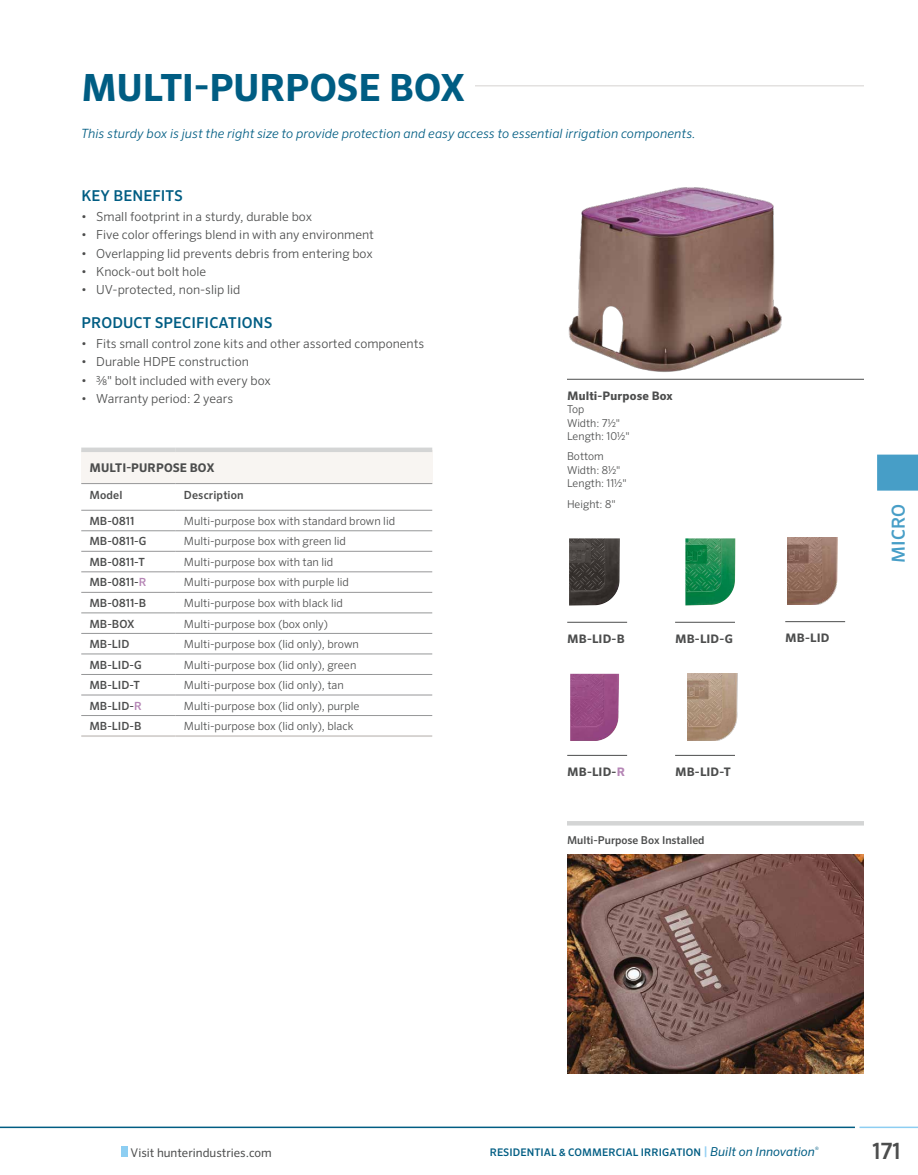
<style>
.page{position:relative;width:918px;height:1175px;background:#fff}
.page>*{position:absolute;margin:0;border:0;box-sizing:border-box;transform-origin:0 0}
.t1{font:700 37.5px "Sero Pro";letter-spacing:-.005em;color:#005d83}
.t2{font:500 22.5px "Sero Pro";color:#4c4d4d}
.t3{font:500 18px "Sero Pro";letter-spacing:.01em;color:#479ec7}
.t4{font:500 15px "Sero Pro";letter-spacing:.01em;color:#005d83}
.t5{font:italic 300 12.75px "Sero Pro";letter-spacing:.005em;color:#005d83}
.t6{font:300 12.45px "Sero Pro";color:#4c4d4d}
.t7{font:12px "Sero Pro";color:#4c4d4d}
.t8{font:700 12px "Sero Pro";letter-spacing:.01em;color:#4c4d4d}
.t9{font:700 11.7px "Sero Pro";letter-spacing:.005em;color:#4c4d4d}
.t10{font:300 11.25px "Sero Pro";color:#4c4d4d}
.t11{font:500 11.25px "Sero Pro";color:#4c4d4d}
.t12{font:300 10.8px/13.5px "Sero Pro";color:#4c4d4d}
.t13{font:500 10.8px "Sero Pro";color:#4c4d4d}
.t14{font:500 10.5px "Sero Pro";letter-spacing:.01em;color:#005d83}
.s1{color:#b585b5}
.s2{font-size:12px;color:#95d1f3}
.s3{font-weight:400;font-style:italic;font-size:12.3px}
</style>
<div class="page">
<hr style="left:81px;top:85px;width:783px;height:1px;background:#d5d2d0">
<div style="left:122px;top:1146px;width:6px;height:10px;background:#8dcef2"></div>
<hr style="left:0;top:1126px;width:855px;height:2px;background:#005d83">
<hr style="left:860px;top:1126px;width:58px;height:2px;background:#8dcef2">
<div style="left:877px;top:454px;width:41px;height:36px;background:#479ec7"></div>
<div style="left:81px;top:56px;width:393px;height:45px;background:#fff"></div>
<div style="left:81px;top:450px;width:351px;height:33px;background:#f8f5f2"></div>
<svg style="left:81px;top:509px;width:351px;height:187px"></svg>
<div style="left:81px;top:447px;width:95px;height:5px;background:#d4d5d5"></div>
<div style="left:176px;top:447px;width:256px;height:5px;background:#d4d5d5"></div>
<hr style="left:81px;top:483px;width:95px;height:1px;background:#969798">
<hr style="left:176px;top:483px;width:256px;height:1px;background:#969798">
<hr style="left:81px;top:510px;width:95px;height:1px;background:#969798">
<hr style="left:176px;top:510px;width:256px;height:1px;background:#969798">
<hr style="left:81px;top:530px;width:95px;height:1px;background:#969798">
<hr style="left:176px;top:530px;width:256px;height:1px;background:#969798">
<hr style="left:81px;top:551px;width:95px;height:1px;background:#969798">
<hr style="left:176px;top:551px;width:256px;height:1px;background:#969798">
<hr style="left:81px;top:571px;width:95px;height:1px;background:#969798">
<hr style="left:176px;top:571px;width:256px;height:1px;background:#969798">
<hr style="left:81px;top:592px;width:95px;height:1px;background:#969798">
<hr style="left:176px;top:592px;width:256px;height:1px;background:#969798">
<hr style="left:81px;top:612px;width:95px;height:1px;background:#969798">
<hr style="left:176px;top:612px;width:256px;height:1px;background:#969798">
<hr style="left:81px;top:633px;width:95px;height:1px;background:#969798">
<hr style="left:176px;top:633px;width:256px;height:1px;background:#969798">
<hr style="left:81px;top:653px;width:95px;height:1px;background:#969798">
<hr style="left:176px;top:653px;width:256px;height:1px;background:#969798">
<hr style="left:81px;top:674px;width:95px;height:1px;background:#969798">
<hr style="left:176px;top:674px;width:256px;height:1px;background:#969798">
<hr style="left:81px;top:694px;width:95px;height:1px;background:#969798">
<hr style="left:176px;top:694px;width:256px;height:1px;background:#969798">
<hr style="left:81px;top:715px;width:95px;height:1px;background:#969798">
<hr style="left:176px;top:715px;width:256px;height:1px;background:#969798">
<hr style="left:81px;top:735px;width:95px;height:2px;background:#d5d2d0">
<hr style="left:176px;top:735px;width:256px;height:2px;background:#d5d2d0">
<hr style="left:567px;top:379px;width:297px;height:1px;background:#4c4d4d">
<img style="left:569px;top:538px;width:40px;height:67px">
<img style="left:685px;top:538px;width:37px;height:67px">
<img style="left:570px;top:674px;width:39px;height:67px">
<img style="left:688px;top:674px;width:50px;height:67px">
<hr style="left:567px;top:622px;width:60px;height:1px;background:#4c4d4d">
<hr style="left:567px;top:755px;width:60px;height:1px;background:#4c4d4d">
<hr style="left:675px;top:622px;width:60px;height:1px;background:#4c4d4d">
<hr style="left:675px;top:755px;width:60px;height:1px;background:#4c4d4d">
<img style="left:567px;top:187px;width:235px;height:193px">
<img style="left:788px;top:538px;width:50px;height:67px">
<hr style="left:785px;top:621px;width:60px;height:1px;background:#4c4d4d">
<img style="left:567px;top:854px;width:297px;height:219px">
<hr style="left:567px;top:821px;width:297px;height:4px;background:#d4d5d5">
<h1 class="t1" style="left:81px;top:65px;width:386px">MULTI-PURPOSE BOX</h1>
<p class="t5" style="left:81px;top:126px;width:616px">This sturdy box is just the right size to provide protection and easy access to essential irrigation components.</p>
<h3 class="t4" style="left:81px;top:186px;width:103px">KEY BENEFITS</h3>
<p class="t6" style="left:81px;top:209px;width:232px">• Small footprint in a sturdy, durable box</p>
<p class="t6" style="left:81px;top:228px;width:294px">• Five color offerings blend in with any environment</p>
<p class="t6" style="left:81px;top:246px;width:293px">• Overlapping lid prevents debris from entering box</p>
<p class="t6" style="left:81px;top:264px;width:127px">• Knock-out bolt hole</p>
<p class="t6" style="left:81px;top:282px;width:161px">• UV-protected, non-slip lid</p>
<h3 class="t4" style="left:81px;top:313px;width:193px">PRODUCT SPECIFICATIONS</h3>
<p class="t6" style="left:81px;top:336px;width:345px">• Fits small control zone kits and other assorted components</p>
<p class="t6" style="left:81px;top:354px;width:169px">• Durable HDPE construction</p>
<p class="t6" style="left:81px;top:373px;width:191px">• 3/8" bolt included with every box</p>
<p class="t6" style="left:81px;top:391px;width:153px">• Warranty period: 2 years</p>
<p class="t8" style="left:89px;top:461px;width:127px">MULTI-PURPOSE BOX</p>
<p class="t11" style="left:89px;top:488px;width:35px">Model</p>
<p class="t11" style="left:184px;top:488px;width:61px">Description</p>
<p class="t11" style="left:89px;top:514px;width:46px">MB-0811</p>
<p class="t10" style="left:184px;top:514px;width:213px">Multi-purpose box with standard brown lid</p>
<p class="t11" style="left:89px;top:534px;width:59px">MB-0811-G</p>
<p class="t10" style="left:184px;top:535px;width:163px">Multi-purpose box with green lid</p>
<p class="t11" style="left:89px;top:555px;width:57px">MB-0811-T</p>
<p class="t10" style="left:184px;top:555px;width:151px">Multi-purpose box with tan lid</p>
<p class="t11" style="left:89px;top:575px;width:59px">MB-0811-<span class="s1">R</span></p>
<p class="t10" style="left:184px;top:576px;width:167px">Multi-purpose box with purple lid</p>
<p class="t11" style="left:89px;top:596px;width:58px">MB-0811-B</p>
<p class="t10" style="left:184px;top:596px;width:161px">Multi-purpose box with black lid</p>
<p class="t11" style="left:89px;top:616px;width:47px">MB-BOX</p>
<p class="t10" style="left:184px;top:617px;width:146px">Multi-purpose box (box only)</p>
<p class="t11" style="left:89px;top:637px;width:42px">MB-LID</p>
<p class="t10" style="left:184px;top:637px;width:177px">Multi-purpose box (lid only), brown</p>
<p class="t11" style="left:89px;top:658px;width:54px">MB-LID-G</p>
<p class="t10" style="left:184px;top:658px;width:174px">Multi-purpose box (lid only), green</p>
<p class="t11" style="left:89px;top:678px;width:52px">MB-LID-T</p>
<p class="t10" style="left:184px;top:678px;width:162px">Multi-purpose box (lid only), tan</p>
<p class="t11" style="left:89px;top:699px;width:54px">MB-LID-<span class="s1">R</span></p>
<p class="t10" style="left:184px;top:699px;width:177px">Multi-purpose box (lid only), purple</p>
<p class="t11" style="left:89px;top:719px;width:54px">MB-LID-B</p>
<p class="t10" style="left:184px;top:719px;width:171px">Multi-purpose box (lid only), black</p>
<p class="t9" style="left:567px;top:388px;width:107px">Multi-Purpose Box</p>
<p class="t12" style="left:567px;top:402px;width:64px">Top<br>Width: 71/ 2"<br>Length: 101/ 2"</p>
<p class="t12" style="left:567px;top:450px;width:61px">Bottom<br>Width: 81/ 2"<br>Length: 111/ 2"</p>
<p class="t12" style="left:567px;top:497px;width:50px">Height: 8"</p>
<p class="t9" style="left:567px;top:631px;width:59px">MB-LID-B</p>
<p class="t9" style="left:567px;top:764px;width:59px">MB-LID-<span class="s1">R</span></p>
<p class="t9" style="left:675px;top:631px;width:59px">MB-LID-G</p>
<p class="t9" style="left:675px;top:764px;width:57px">MB-LID-T</p>
<p class="t13" style="left:567px;top:834px;width:139px">Multi-Purpose Box Installed</p>
<p class="t9" style="left:785px;top:631px;width:46px">MB-LID</p>
<h3 class="t3" style="left:888px;top:563px;width:61px;rotate:-90deg">MICRO</h3>
<p class="t7" style="left:131px;top:1145px;width:143px">Visit hunterindustries.com</p>
<p class="t14" style="left:490px;top:1146px;width:330px">RESIDENTIAL &amp; COMMERCIAL IRRIGATION <span class="s2">|</span> <span class="s3">Built on Innovation</span><sup>®</sup></p>
<h2 class="t2" style="left:872px;top:1137px;width:30px">171</h2>
</div>
